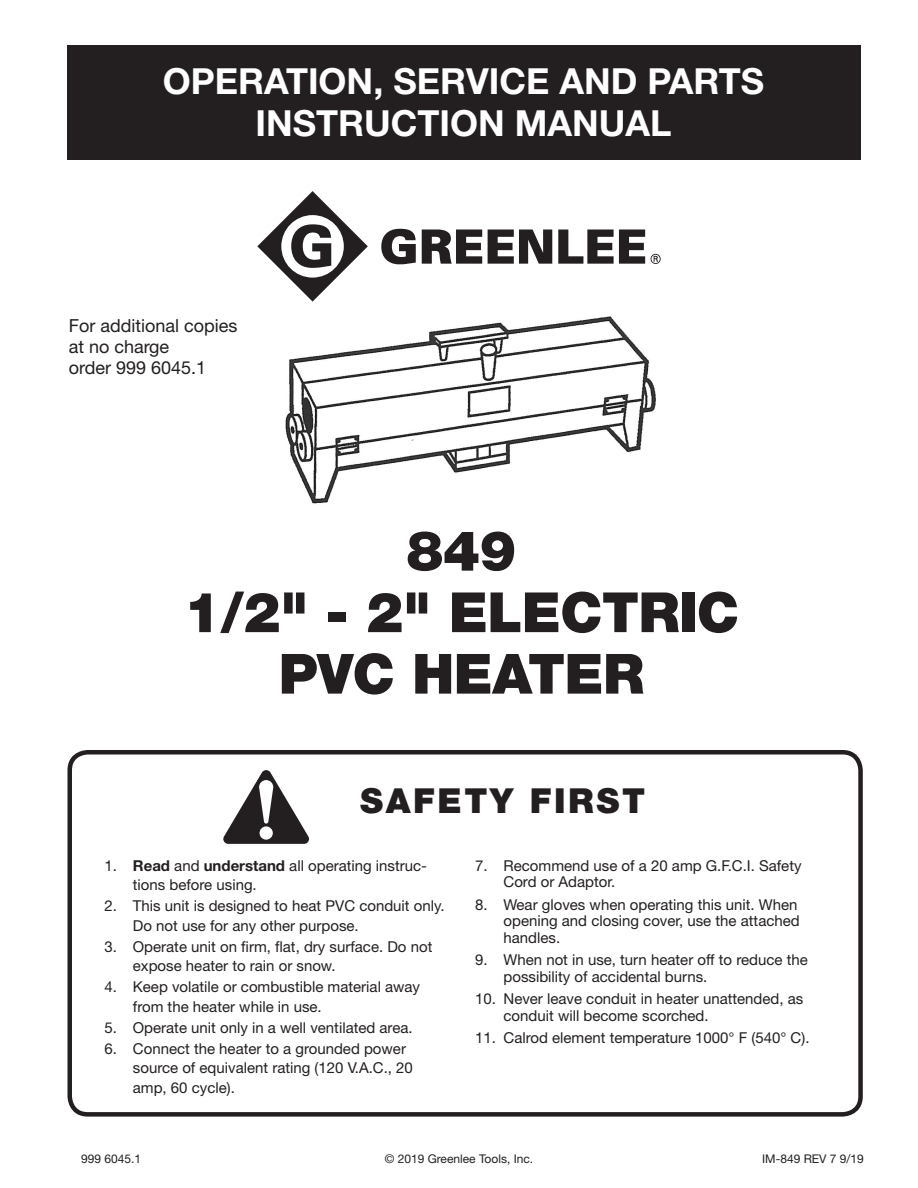
<style>
.page{position:relative;width:918px;height:1188px;background:#fff}
.page>*{position:absolute;margin:0;border:0;box-sizing:border-box;transform-origin:0 0}
.t1{font:900 55.5px/61.5px "Helvetica Neue LT Std";letter-spacing:-.01em;color:#231f20;text-align:center}
.t2{font:700 36px/42px "Helvetica Neue LT Std";color:#fff;text-align:center}
.t3{font:900 34.5px "Helvetica Neue LT Std";letter-spacing:.075em;color:#231f20}
.Subhead___Head{font:18px/21px "Helvetica Neue LT Std";color:#231f20}
.Subhead___Head-2{font:15px/19.5px "Helvetica Neue LT Std";color:#231f20}
.Body_Copy{font:15px/16.5px "Helvetica Neue LT Std";color:#231f20}
.t4{font:12px "Helvetica Neue LT Std";color:#231f20}
.s1{font-weight:700}
</style>
<div class="page">
<div style="left:67px;top:45px;width:793px;height:114px;background:#231f20"></div>
<svg style="left:257px;top:191px;width:111px;height:111px"></svg>
<svg style="left:651px;top:254px;width:10px;height:10px"></svg>
<svg style="left:422px;top:230px;width:60px;height:34px"></svg>
<svg style="left:488px;top:230px;width:64px;height:34px"></svg>
<svg style="left:558px;top:230px;width:87px;height:34px"></svg>
<svg style="left:381px;top:229px;width:35px;height:35px"></svg>
<svg style="left:223px;top:770px;width:86px;height:74px"></svg>
<div style="left:68px;top:750px;width:795px;height:367px;border:4px solid #231f20;border-radius:18px"></div>
<img style="left:285px;top:316px;width:371px;height:188px">
<p class="t2" style="left:163px;top:59px;width:603px">OPERATION, SERVICE AND PARTS<br>INSTRUCTION MANUAL</p>
<p class="Subhead___Head" style="left:69px;top:315px;width:170px">For additional copies at no charge<br>order 999 6045.1</p>
<p class="t1" style="left:406px;top:520px;width:112px">849</p>
<p class="t1" style="left:184px;top:581px;width:557px">1/2" - 2" ELECTRIC<br>PVC HEATER</p>
<p class="t3" style="left:360px;top:780px;width:286px">SAFETY FIRST</p>
<p class="Subhead___Head-2" style="left:133px;top:855px;width:296px;text-indent:-28px">1. <span class="s1">Read</span> and <span class="s1">understand</span> all operating instruc&shy;tions before using.</p>
<p class="Subhead___Head-2" style="left:133px;top:896px;width:313px;text-indent:-28px">2. This unit is designed to heat PVC conduit only.<br>Do not use for any other purpose.</p>
<p class="Subhead___Head-2" style="left:133px;top:936px;width:301px;text-indent:-28px">3. Operate unit on firm, flat, dry surface. Do not expose heater to rain or snow.</p>
<p class="Subhead___Head-2" style="left:133px;top:977px;width:289px;text-indent:-28px">4. Keep volatile or combustible material away from the heater while in use.</p>
<p class="Subhead___Head-2" style="left:104px;top:1017px;width:310px">5. Operate unit only in a well ventilated area.</p>
<p class="Subhead___Head-2" style="left:133px;top:1038px;width:282px;text-indent:-28px">6. Connect the heater to a grounded power source of equivalent rating (120 V.A.C., 20 amp, 60 cycle).</p>
<p class="Body_Copy" style="left:504px;top:857px;width:300px;text-indent:-28px">7. Recommend use of a 20 amp G.F.C.I. Safety<br>Cord or Adaptor.</p>
<p class="Body_Copy" style="left:504px;top:896px;width:298px;text-indent:-28px">8. Wear gloves when operating this unit. When opening and closing cover, use the attached handles.</p>
<p class="Body_Copy" style="left:504px;top:951px;width:306px;text-indent:-28px">9. When not in use, turn heater off to reduce the possibility of accidental burns.</p>
<p class="Body_Copy" style="left:504px;top:990px;width:301px;text-indent:-28px">10. Never leave conduit in heater unattended, as conduit will become scorched.</p>
<p class="Body_Copy" style="left:475px;top:1029px;width:336px">11. Calrod element temperature 1000° F (540° C).</p>
<p class="t4" style="left:81px;top:1152px;width:62px">999 6045.1</p>
<p class="t4" style="left:385px;top:1152px;width:150px">© 2019 Greenlee Tools, Inc.</p>
<p class="t4" style="left:762px;top:1152px;width:103px">IM-849 REV 7 9/19</p>
</div>
